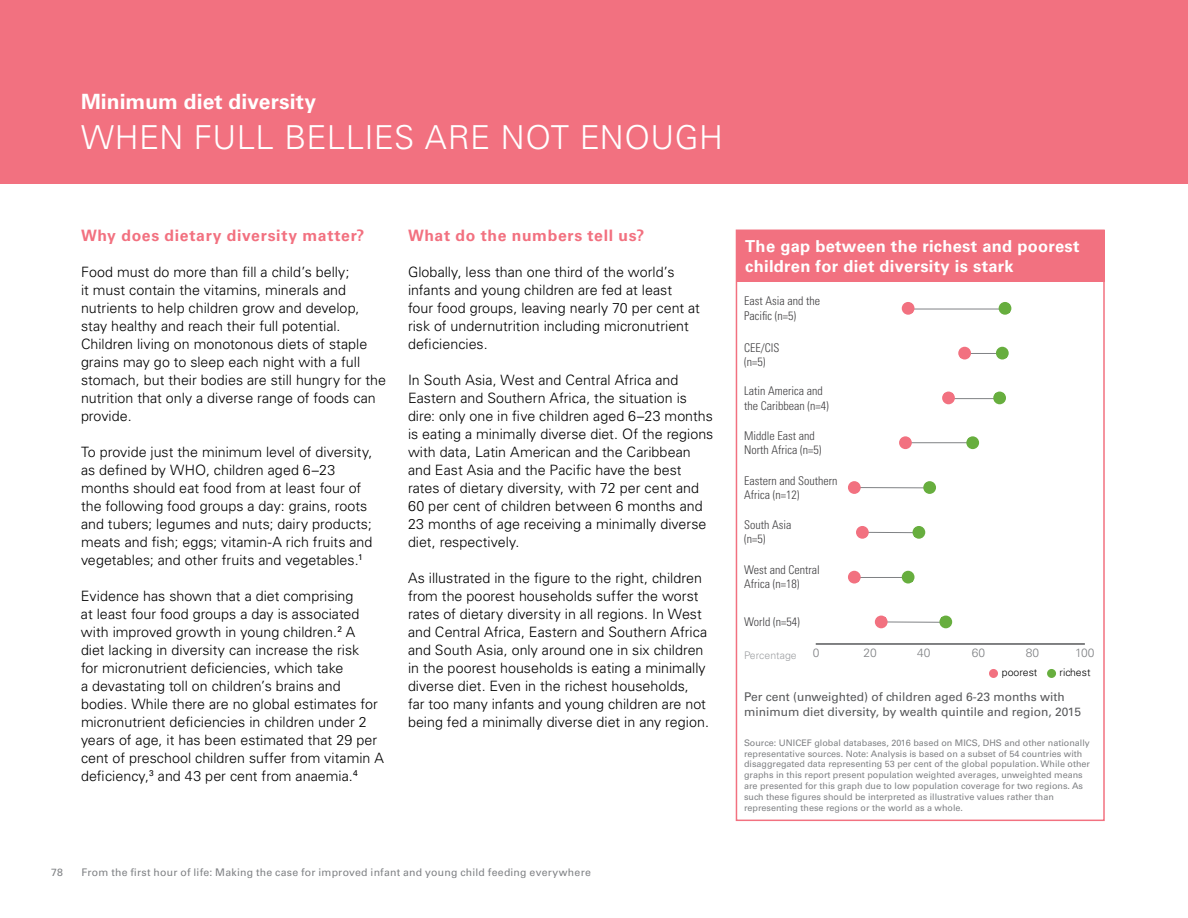
<style>
.page{position:relative;width:1188px;height:918px;background:#fff}
.page>*{position:absolute;margin:0;border:0;box-sizing:border-box;transform-origin:0 0}
.t1{font:300 33px "Univers LT Std";letter-spacing:.015em;color:#fff}
.t2{font:700 21px "Univers LT Std";letter-spacing:.005em;color:#fff}
.t3{font:700 16.5px/19.8px "Univers LT Std";letter-spacing:.015em;color:#fff}
.t4{font:700 15.75px "Univers LT Std";letter-spacing:.045em;color:#f27180}
.t5{font:300 14.25px/18px "Univers LT Std";color:#000}
.t6{font:300 condensed 12px/14.4px "Univers LT Std";color:#414042}
.t7{font:12px/14.4px "Univers LT Std";color:#58595b}
.t8{font:300 12px "Univers LT Std";color:#808285}
.t9{font:10.5px "Univers LT Std";letter-spacing:.02em;color:#808285}
.t10{font:300 10.5px "Univers LT Std";color:#000}
.t11{font:300 10.5px "Univers LT Std";color:#9d9fa2}
.t12{font:9px/10.8px "Univers LT Std";color:#808285}
</style>
<div class="page">
<div style="left:0;top:0;width:1188px;height:183px;background:#f27180"></div>
<div style="left:736px;top:230px;width:369px;height:591px;border:2px solid #f27180"></div>
<div style="left:737px;top:231px;width:368px;height:51px;background:#f27180"></div>
<hr style="left:910px;top:309px;width:95px;height:1px;background:#808285">
<hr style="left:965px;top:353px;width:39px;height:1px;background:#808285">
<hr style="left:946px;top:398px;width:54px;height:1px;background:#808285">
<hr style="left:908px;top:442px;width:65px;height:1px;background:#808285">
<hr style="left:854px;top:487px;width:76px;height:1px;background:#808285">
<hr style="left:862px;top:532px;width:58px;height:1px;background:#808285">
<hr style="left:857px;top:577px;width:51px;height:1px;background:#808285">
<hr style="left:881px;top:622px;width:65px;height:1px;background:#808285">
<div style="left:1047px;top:669px;width:9px;height:9px;background:#67ae3e;border-radius:50%"></div>
<div style="left:989px;top:669px;width:9px;height:9px;background:#f27180;border-radius:50%"></div>
<div style="left:939px;top:616px;width:13px;height:12px;background:#67ae3e;border-radius:50%"></div>
<div style="left:902px;top:571px;width:13px;height:13px;background:#67ae3e;border-radius:50%"></div>
<div style="left:913px;top:526px;width:12px;height:13px;background:#67ae3e;border-radius:50%"></div>
<div style="left:923px;top:481px;width:13px;height:13px;background:#67ae3e;border-radius:50%"></div>
<div style="left:966px;top:436px;width:13px;height:13px;background:#67ae3e;border-radius:50%"></div>
<div style="left:993px;top:392px;width:13px;height:12px;background:#67ae3e;border-radius:50%"></div>
<div style="left:996px;top:347px;width:13px;height:13px;background:#67ae3e;border-radius:50%"></div>
<div style="left:999px;top:302px;width:12px;height:13px;background:#67ae3e;border-radius:50%"></div>
<div style="left:875px;top:616px;width:13px;height:12px;background:#f27180;border-radius:50%"></div>
<div style="left:848px;top:571px;width:13px;height:13px;background:#f27180;border-radius:50%"></div>
<div style="left:856px;top:526px;width:13px;height:13px;background:#f27180;border-radius:50%"></div>
<div style="left:848px;top:481px;width:13px;height:13px;background:#f27180;border-radius:50%"></div>
<div style="left:899px;top:436px;width:13px;height:13px;background:#f27180;border-radius:50%"></div>
<div style="left:942px;top:392px;width:13px;height:12px;background:#f27180;border-radius:50%"></div>
<div style="left:958px;top:347px;width:13px;height:13px;background:#f27180;border-radius:50%"></div>
<div style="left:902px;top:302px;width:13px;height:13px;background:#f27180;border-radius:50%"></div>
<hr style="left:816px;top:643px;width:269px;height:2px;background:#58595b">
<h2 class="t2" style="left:81px;top:89px;width:237px">Minimum diet diversity</h2>
<h1 class="t1" style="left:81px;top:117px;width:643px">WHEN FULL BELLIES ARE NOT ENOUGH</h1>
<p class="t4" style="left:81px;top:226px;width:285px">Why does dietary diversity matter?</p>
<p class="t5" style="left:81px;top:263px;width:306px">Food must do more than fill a child’s belly;<br>it must contain the vitamins, minerals and nutrients to help children grow and develop, stay healthy and reach their full potential.<br>Children living on monotonous diets of staple grains may go to sleep each night with a full stomach, but their bodies are still hungry for the nutrition that only a diverse range of foods can provide.</p>
<p class="t5" style="left:81px;top:443px;width:293px">To provide just the minimum level of diversity, as defined by WHO, children aged 6–23 months should eat food from at least four of the following food groups a day: grains, roots and tubers; legumes and nuts; dairy products; meats and fish; eggs; vitamin-A rich fruits and vegetables; and other fruits and vegetables.<sup>1</sup></p>
<p class="t5" style="left:81px;top:587px;width:304px">Evidence has shown that a diet comprising<br>at least four food groups a day is associated with improved growth in young children.<sup>2</sup> A<br>diet lacking in diversity can increase the risk<br>for micronutrient deficiencies, which take<br>a devastating toll on children’s brains and bodies. While there are no global estimates for micronutrient deficiencies in children under 2 years of age, it has been estimated that 29 per cent of preschool children suffer from vitamin A deficiency,<sup>3</sup> and 43 per cent from anaemia.<sup>4</sup></p>
<p class="t4" style="left:408px;top:226px;width:238px">What do the numbers tell us?</p>
<p class="t5" style="left:408px;top:263px;width:294px">Globally, less than one third of the world’s infants and young children are fed at least four food groups, leaving nearly 70 per cent at risk of undernutrition including micronutrient deficiencies.</p>
<p class="t5" style="left:408px;top:371px;width:307px">In South Asia, West and Central Africa and Eastern and Southern Africa, the situation is dire: only one in five children aged 6–23 months is eating a minimally diverse diet. Of the regions with data, Latin American and the Caribbean and East Asia and the Pacific have the best rates of dietary diversity, with 72 per cent and 60 per cent of children between 6 months and 23 months of age receiving a minimally diverse diet, respectively.</p>
<p class="t5" style="left:408px;top:569px;width:302px">As illustrated in the figure to the right, children from the poorest households suffer the worst rates of dietary diversity in all regions. In West and Central Africa, Eastern and Southern Africa and South Asia, only around one in six children in the poorest households is eating a minimally diverse diet. Even in the richest households, far too many infants and young children are not being fed a minimally diverse diet in any region.</p>
<p class="t9" style="left:51px;top:866px;width:13px">78</p>
<p class="t9" style="left:82px;top:866px;width:511px">From the first hour of life: Making the case for improved infant and young child feeding everywhere</p>
<p class="t3" style="left:745px;top:237px;width:336px">The gap between the richest and poorest children for diet diversity is stark</p>
<p class="t6" style="left:744px;top:294px;width:77px">East Asia and the<br>Pacific (n=5)</p>
<p class="t6" style="left:744px;top:340px;width:37px">CEE/CIS (n=5)</p>
<p class="t6" style="left:744px;top:384px;width:86px">Latin America and the Caribbean (n=4)</p>
<p class="t6" style="left:744px;top:428px;width:79px">Middle East and<br>North Africa (n=5)</p>
<p class="t6" style="left:744px;top:473px;width:95px">Eastern and Southern<br>Africa (n=12)</p>
<p class="t6" style="left:744px;top:517px;width:49px">South Asia (n=5)</p>
<p class="t6" style="left:744px;top:562px;width:77px">West and Central<br>Africa (n=18)</p>
<p class="t6" style="left:744px;top:615px;width:57px">World (n=54)</p>
<p class="t11" style="left:744px;top:649px;width:54px">Percentage</p>
<p class="t8" style="left:813px;top:645px;width:8px">0</p>
<p class="t8" style="left:863px;top:645px;width:15px">20</p>
<p class="t8" style="left:917px;top:645px;width:15px">40</p>
<p class="t8" style="left:972px;top:645px;width:15px">60</p>
<p class="t8" style="left:1026px;top:645px;width:15px">80</p>
<p class="t8" style="left:1075px;top:645px;width:21px">100</p>
<p class="t10" style="left:1002px;top:666px;width:37px">poorest</p>
<p class="t10" style="left:1060px;top:666px;width:32px">richest</p>
<p class="t7" style="left:744px;top:690px;width:339px">Per cent (unweighted) of children aged 6-23 months with minimum diet diversity, by wealth quintile and region, 2015</p>
<p class="t12" style="left:744px;top:737px;width:347px">Source: UNICEF global databases, 2016 based on MICS, DHS and other nationally representative sources. Note: Analysis is based on a subset of 54 countries with disaggregated data representing 53 per cent of the global population. While other graphs in this report present population weighted averages, unweighted means are presented for this graph due to low population coverage for two regions. As such these figures should be interpreted as illustrative values rather than representing these regions or the world as a whole.</p>
</div>
